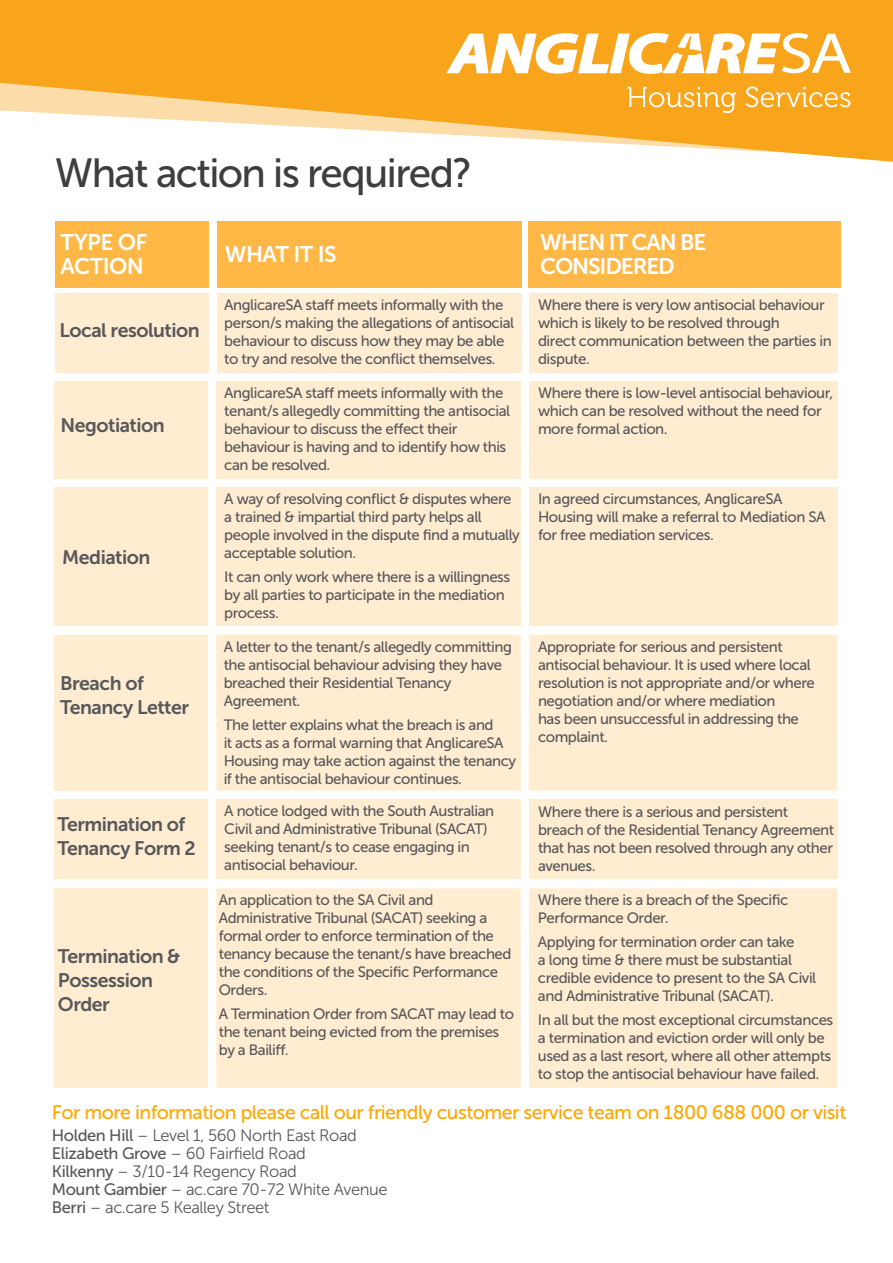
<style>
.page{position:relative;width:893px;height:1263px;background:#fff}
.page>*{position:absolute;margin:0;border:0;box-sizing:border-box;transform-origin:0 0}
.t1{font:40.65px "Museo Sans 500";letter-spacing:-.04em;color:#3e3e3f}
.t2{font:22.5px/24px "Museo Sans 700";letter-spacing:-.05em;color:#fff}
.t3{font:22.5px/24px "Museo Sans 700";letter-spacing:-.025em;color:#fff}
.t4{font:19.5px/24px "Museo Sans 700";letter-spacing:-.025em;color:#57585a}
.t5{font:19.5px "Museo Sans 500";letter-spacing:-.025em;color:#ffa700}
.t6{font:16.5px "Museo Sans 300";letter-spacing:-.025em;color:#57585a}
.t7{font:15px/18px "Museo Sans 500";letter-spacing:-.03em;color:#57585a}
.s1{font-family:"Museo Sans 500"}
</style>
<div class="page">
<div style="left:55px;top:222px;width:154px;height:66px;background:#ffb745"></div>
<div style="left:529px;top:222px;width:312px;height:66px;background:#ffb745"></div>
<div style="left:55px;top:293px;width:154px;height:80px;background:#ffecd1"></div>
<div style="left:217px;top:293px;width:305px;height:80px;background:#ffecd1"></div>
<div style="left:54px;top:381px;width:154px;height:98px;background:#ffecd1"></div>
<div style="left:54px;top:487px;width:154px;height:139px;background:#ffecd1"></div>
<div style="left:217px;top:222px;width:305px;height:66px;background:#ffb745"></div>
<div style="left:529px;top:293px;width:308px;height:80px;background:#ffecd1"></div>
<div style="left:216px;top:381px;width:305px;height:98px;background:#ffecd1"></div>
<div style="left:529px;top:381px;width:308px;height:98px;background:#ffecd1"></div>
<div style="left:216px;top:487px;width:305px;height:139px;background:#ffecd1"></div>
<div style="left:529px;top:487px;width:308px;height:139px;background:#ffecd1"></div>
<div style="left:54px;top:635px;width:154px;height:156px;background:#ffecd1"></div>
<div style="left:216px;top:635px;width:305px;height:156px;background:#ffecd1"></div>
<div style="left:529px;top:635px;width:308px;height:156px;background:#ffecd1"></div>
<div style="left:54px;top:799px;width:154px;height:80px;background:#ffecd1"></div>
<div style="left:216px;top:799px;width:305px;height:80px;background:#ffecd1"></div>
<div style="left:529px;top:799px;width:308px;height:80px;background:#ffecd1"></div>
<div style="left:54px;top:888px;width:154px;height:200px;background:#ffecd1"></div>
<div style="left:216px;top:888px;width:305px;height:200px;background:#ffecd1"></div>
<div style="left:529px;top:888px;width:308px;height:200px;background:#ffecd1"></div>
<svg style="left:0;top:0;width:893px;height:159px;fill:#f9a51c"></svg>
<svg style="left:446px;top:33px;width:404px;height:41px"></svg>
<svg style="left:628px;top:87px;width:108px;height:26px;background:#fab648"></svg>
<svg style="left:746px;top:86px;width:104px;height:21px;background:#fab950"></svg>
<p class="t1" style="left:55px;top:151px;width:419px">What action is required?</p>
<p class="t3" style="left:61px;top:231px;width:88px">TYPE OF<br>ACTION</p>
<p class="t7" style="left:224px;top:296px;width:291px">AnglicareSA staff meets informally with the person/s making the allegations of antisocial behaviour to discuss how they may be able to try and resolve the conflict themselves.</p>
<p class="t2" style="left:225px;top:242px;width:113px">WHAT IT IS</p>
<p class="t4" style="left:60px;top:319px;width:142px">Local resolution</p>
<p class="t4" style="left:61px;top:413px;width:106px">Negotiation</p>
<p class="t4" style="left:62px;top:545px;width:90px">Mediation</p>
<p class="t4" style="left:60px;top:671px;width:130px">Breach of<br>Tenancy Letter</p>
<p class="t7" style="left:224px;top:384px;width:287px">AnglicareSA staff meets informally with the tenant/s allegedly committing the antisocial behaviour to discuss the effect their</p>
<p class="t7" style="left:224px;top:438px;width:284px">behaviour is having and to identify how this can be resolved.</p>
<p class="t7" style="left:224px;top:490px;width:289px">A way of resolving conflict &amp; disputes where</p>
<p class="t7" style="left:224px;top:508px;width:297px">a trained &amp; impartial third party helps all people involved in the dispute find a mutually acceptable solution.</p>
<p class="t7" style="left:224px;top:568px;width:287px">It can only work where there is a willingness by all parties to participate in the mediation process.</p>
<p class="t7" style="left:224px;top:637px;width:290px">A letter to the tenant/s allegedly committing the antisocial behaviour advising they have breached their Residential Tenancy</p>
<p class="t7" style="left:224px;top:691px;width:78px">Agreement.</p>
<p class="t7" style="left:224px;top:715px;width:294px">The letter explains what the breach is and<br>it acts as a formal warning that AnglicareSA Housing may take action against the tenancy if the antisocial behaviour continues.</p>
<p class="t2" style="left:540px;top:231px;width:168px">WHEN IT CAN BE<br>CONSIDERED</p>
<p class="t7" style="left:538px;top:296px;width:288px">Where there is very low antisocial behaviour which is likely to be resolved through</p>
<p class="t7" style="left:538px;top:332px;width:295px">direct communication between the parties in dispute.</p>
<p class="t7" style="left:538px;top:384px;width:297px">Where there is low-level antisocial behaviour, which can be resolved without the need for more formal action.</p>
<p class="t7" style="left:538px;top:490px;width:246px">In agreed circumstances, AnglicareSA</p>
<p class="t7" style="left:538px;top:508px;width:289px">Housing will make a referral to Mediation SA for free mediation services.</p>
<p class="t7" style="left:538px;top:637px;width:246px">Appropriate for serious and persistent</p>
<p class="t7" style="left:538px;top:655px;width:274px">antisocial behaviour. It is used where local</p>
<p class="t7" style="left:538px;top:673px;width:278px">resolution is not appropriate and/or where negotiation and/or where mediation<br>has been unsuccessful in addressing the complaint.</p>
<p class="t4" style="left:57px;top:812px;width:140px">Termination of<br>Tenancy Form 2</p>
<p class="t4" style="left:58px;top:944px;width:124px">Termination &amp;<br>Possession<br>Order</p>
<p class="t7" style="left:224px;top:802px;width:271px">A notice lodged with the South Australian Civil and Administrative Tribunal (SACAT) seeking tenant/s to cease engaging in antisocial behaviour.</p>
<p class="t7" style="left:538px;top:803px;width:298px">Where there is a serious and persistent breach of the Residential Tenancy Agreement that has not been resolved through any other avenues.</p>
<p class="t7" style="left:219px;top:891px;width:294px">An application to the SA Civil and Administrative Tribunal (SACAT) seeking a formal order to enforce termination of the tenancy because the tenant/s have breached the conditions of the Specific Performance Orders.</p>
<p class="t7" style="left:219px;top:1005px;width:297px">A Termination Order from SACAT may lead to the tenant being evicted from the premises by a Bailiff.</p>
<p class="t7" style="left:538px;top:891px;width:252px">Where there is a breach of the Specific</p>
<p class="t7" style="left:538px;top:909px;width:132px">Performance Order.</p>
<p class="t7" style="left:538px;top:933px;width:280px">Applying for termination order can take<br>a long time &amp; there must be substantial credible evidence to present to the SA Civil and Administrative Tribunal (SACAT).</p>
<p class="t7" style="left:538px;top:1011px;width:297px">In all but the most exceptional circumstances a termination and eviction order will only be used as a last resort, where all other attempts to stop the antisocial behaviour have failed.</p>
<p class="t5" style="left:52px;top:1101px;width:796px">For more information please call our friendly customer service team on 1800 688 000 or visit</p>
<p class="t6" style="left:52px;top:1126px;width:307px"><span class="s1">Holden Hill</span> – Level 1, 560 North East Road</p>
<p class="t6" style="left:52px;top:1144px;width:256px"><span class="s1">Elizabeth Grove</span> – 60 Fairfield Road</p>
<p class="t6" style="left:52px;top:1162px;width:247px"><span class="s1">Kilkenny</span> – 3/10-14 Regency Road</p>
<p class="t6" style="left:52px;top:1180px;width:337px"><span class="s1">Mount Gambier</span> – ac.care 70-72 White Avenue</p>
<p class="t6" style="left:52px;top:1198px;width:219px"><span class="s1">Berri</span> – ac.care 5 Kealley Street</p>
</div>
